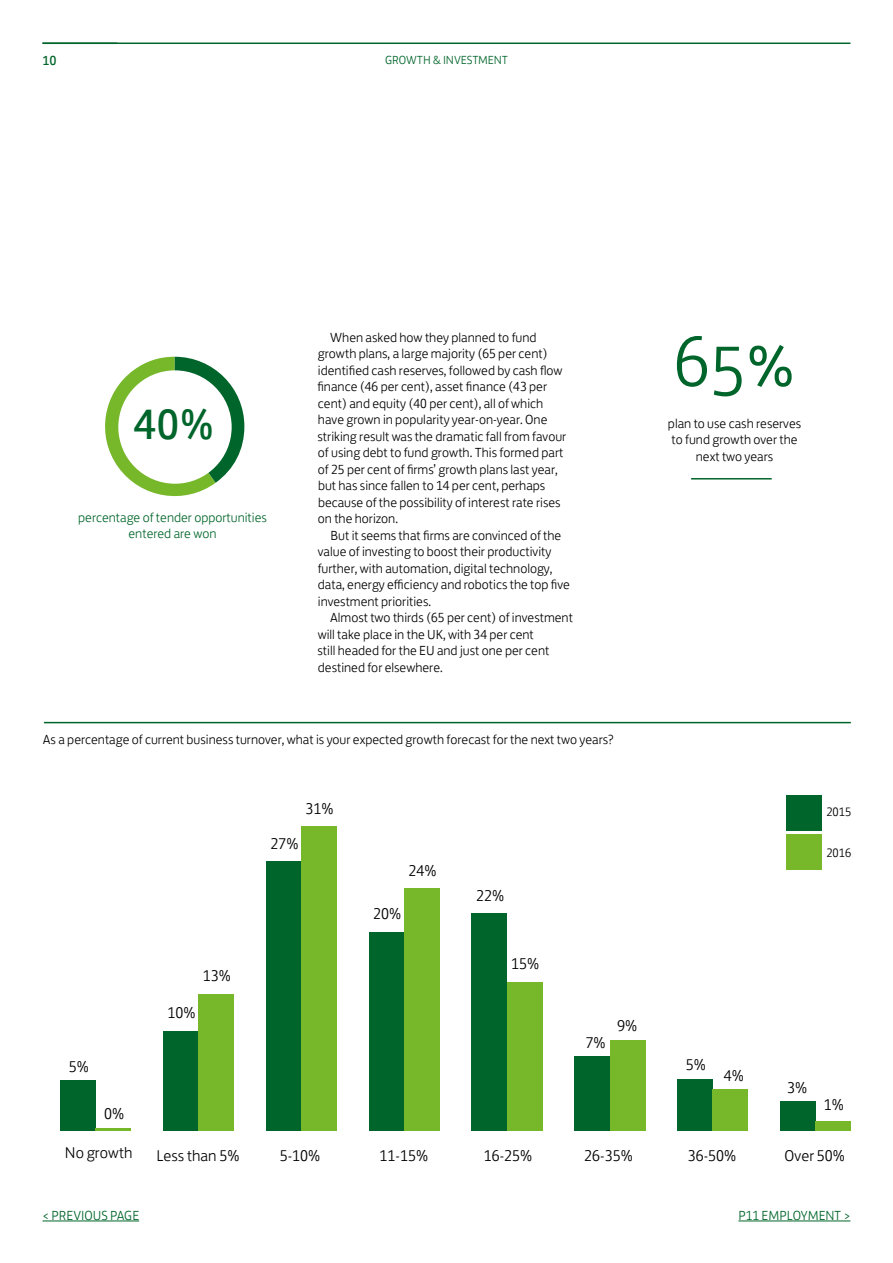
<style>
.page{position:relative;width:893px;height:1263px;background:#fff}
.page>*{position:absolute;margin:0;border:0;box-sizing:border-box;transform-origin:0 0}
.t1{font:300 72px "Lloyds Bank Jack";color:#00652a}
.t2{font:43.5px "Lloyds Bank Jack";color:#00652a}
.t3{font:300 15.9px "Lloyds Bank Jack";color:#000}
.t4{font:300 13.5px/16.5px "Lloyds Bank Jack";color:#000}
.t5{font:300 13.5px/16.5px "Lloyds Bank Jack";color:#00652a;text-align:center}
.t6{font:13.5px "Lloyds Bank Jack";color:#00652a}
.t7{font:300 12.45px "Lloyds Bank Jack";color:#000}
.t8{font:300 12px "Lloyds Bank Jack";color:#00652a}
</style>
<div class="page">
<hr style="left:43px;top:43px;width:807px;height:1px;background:#00652a">
<svg style="left:105px;top:357px;width:139px;height:140px"></svg>
<div style="left:118px;top:370px;width:114px;height:114px;background:#fff;border-radius:50%"></div>
<hr style="left:44px;top:722px;width:807px;height:1px;background:#00652a">
<hr style="left:691px;top:478px;width:81px;height:1px;background:#00652a">
<div style="left:60px;top:1080px;width:36px;height:51px;background:#00652a"></div>
<hr style="left:96px;top:1128px;width:35px;height:3px;background:#76b82a">
<div style="left:163px;top:1031px;width:36px;height:100px;background:#00652a"></div>
<div style="left:199px;top:994px;width:35px;height:137px;background:#76b82a"></div>
<div style="left:266px;top:861px;width:35px;height:270px;background:#00652a"></div>
<div style="left:301px;top:827px;width:36px;height:304px;background:#76b82a"></div>
<div style="left:369px;top:932px;width:35px;height:199px;background:#00652a"></div>
<div style="left:404px;top:888px;width:36px;height:243px;background:#76b82a"></div>
<div style="left:472px;top:913px;width:35px;height:218px;background:#00652a"></div>
<div style="left:507px;top:982px;width:35px;height:149px;background:#76b82a"></div>
<div style="left:575px;top:1056px;width:35px;height:75px;background:#00652a"></div>
<div style="left:610px;top:1041px;width:35px;height:90px;background:#76b82a"></div>
<div style="left:677px;top:1080px;width:36px;height:51px;background:#00652a"></div>
<div style="left:713px;top:1089px;width:35px;height:42px;background:#76b82a"></div>
<div style="left:780px;top:1102px;width:35px;height:29px;background:#00652a"></div>
<div style="left:815px;top:1121px;width:36px;height:10px;background:#76b82a"></div>
<div style="left:786px;top:795px;width:36px;height:36px;background:#00652a"></div>
<div style="left:786px;top:834px;width:36px;height:35px;background:#76b82a"></div>
<hr style="left:43px;top:1220px;width:96px;height:1px;background:#00652a">
<hr style="left:738px;top:1220px;width:112px;height:1px;background:#00652a">
<p class="t6" style="left:43px;top:50px;width:16px">10</p>
<p class="t8" style="left:385px;top:51px;width:124px">GROWTH &amp; INVESTMENT</p>
<h2 class="t2" style="left:133px;top:390px;width:83px">40%</h2>
<p class="t5" style="left:78px;top:508px;width:190px">percentage of tender opportunities entered are won</p>
<p class="t4" style="left:317px;top:328px;width:250px;text-indent:13px">When asked how they planned to fund growth plans, a large majority (65 per cent) identified cash reserves, followed by cash flow finance (46 per cent), asset finance (43 per cent) and equity (40 per cent), all of which have grown in popularity year-on-year. One striking result was the dramatic fall from favour of using debt to fund growth. This formed part of 25 per cent of firms’ growth plans last year, but has since fallen to 14 per cent, perhaps because of the possibility of interest rate rises on the horizon.</p>
<p class="t4" style="left:318px;top:526px;width:254px;text-indent:13px">But it seems that firms are convinced of the value of investing to boost their productivity further, with automation, digital technology, data, energy efficiency and robotics the top five investment priorities.</p>
<p class="t4" style="left:318px;top:608px;width:257px;text-indent:13px">Almost two thirds (65 per cent) of investment will take place in the UK, with 34 per cent<br>still headed for the EU and just one per cent destined for elsewhere.</p>
<p class="t4" style="left:43px;top:730px;width:572px">As a percentage of current business turnover, what is your expected growth forecast for the next two years?</p>
<p class="t3" style="left:69px;top:1054px;width:22px">5%</p>
<p class="t3" style="left:104px;top:1101px;width:22px">0%</p>
<p class="t3" style="left:305px;top:796px;width:30px">31%</p>
<p class="t3" style="left:270px;top:830px;width:30px">27%</p>
<p class="t3" style="left:203px;top:963px;width:30px">13%</p>
<p class="t3" style="left:167px;top:1000px;width:30px">10%</p>
<p class="t3" style="left:409px;top:857px;width:30px">24%</p>
<p class="t3" style="left:373px;top:901px;width:30px">20%</p>
<p class="t3" style="left:476px;top:882px;width:30px">22%</p>
<p class="t3" style="left:511px;top:951px;width:30px">15%</p>
<p class="t3" style="left:586px;top:1029px;width:22px">7%</p>
<p class="t3" style="left:617px;top:1012px;width:22px">9%</p>
<h1 class="t1" style="left:674px;top:304px;width:123px">65%</h1>
<p class="t4" style="left:668px;top:413px;width:135px;text-align:center">plan to use cash reserves to fund growth over the next two years</p>
<p class="t7" style="left:826px;top:802px;width:27px">2015</p>
<p class="t7" style="left:826px;top:842px;width:27px">2016</p>
<p class="t3" style="left:686px;top:1052px;width:22px">5%</p>
<p class="t3" style="left:724px;top:1062px;width:22px">4%</p>
<p class="t3" style="left:787px;top:1075px;width:22px">3%</p>
<p class="t3" style="left:824px;top:1091px;width:22px">1%</p>
<p class="t3" style="left:65px;top:1140px;width:69px">No growth</p>
<p class="t3" style="left:156px;top:1143px;width:85px">Less than 5%</p>
<p class="t3" style="left:280px;top:1143px;width:42px">5-10%</p>
<p class="t3" style="left:380px;top:1143px;width:50px">11-15%</p>
<p class="t3" style="left:484px;top:1143px;width:50px">16-25%</p>
<p class="t3" style="left:584px;top:1143px;width:50px">26-35%</p>
<p class="t3" style="left:688px;top:1143px;width:50px">36-50%</p>
<p class="t3" style="left:784px;top:1143px;width:62px">Over 50%</p>
<p class="t5" style="left:43px;top:1205px;width:98px">&lt; PREVIOUS PAGE</p>
<p class="t5" style="left:738px;top:1205px;width:114px">P11 EMPLOYMENT &gt;</p>
</div>
